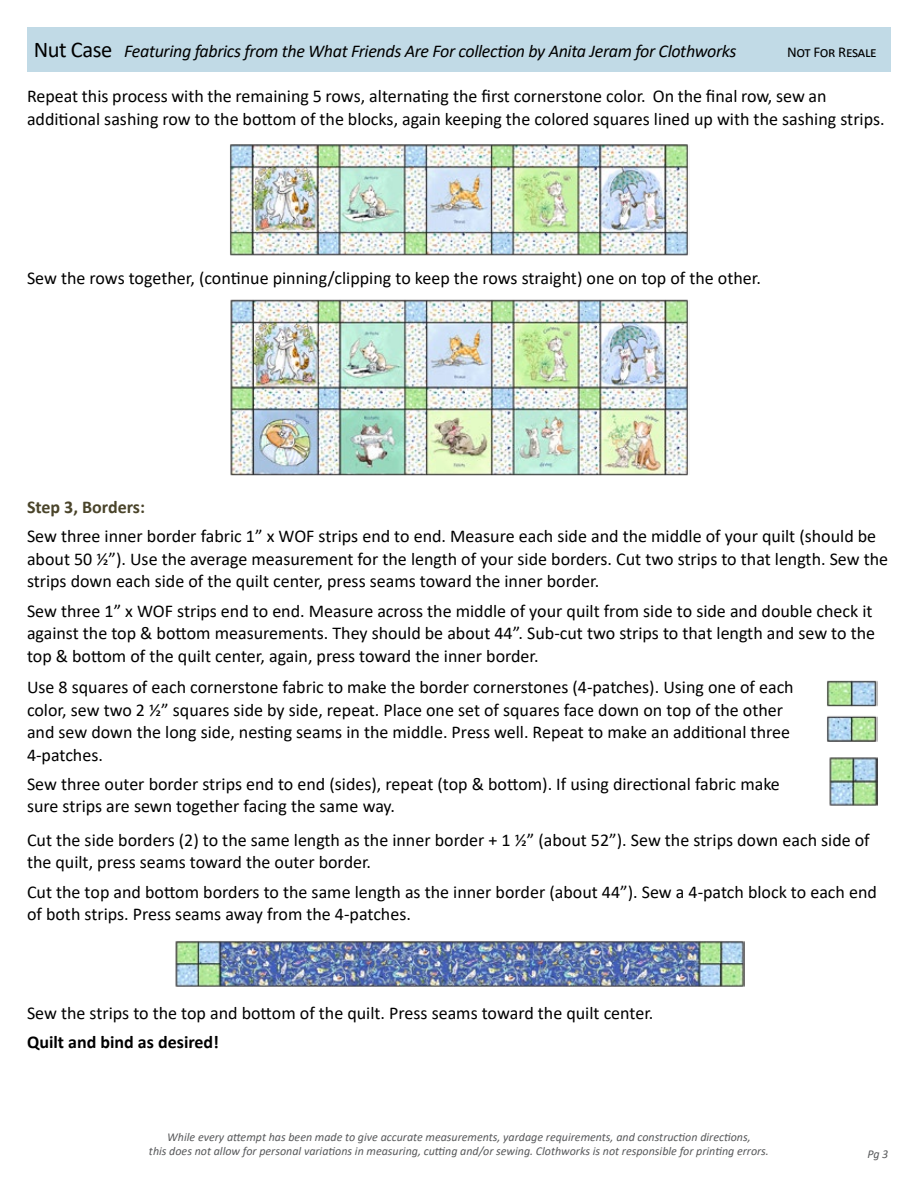
<style>
.page{position:relative;width:918px;height:1188px;background:#fff}
.page>*{position:absolute;margin:0;border:0;box-sizing:border-box;transform-origin:0 0}
.t1{font:18px/22.5px "Calibri";color:#000}
.t2{font:italic 18px "Calibri";letter-spacing:-.02em;color:#000}
.t3{font:700 18px "Calibri";color:#000}
.t4{font:700 18px "Calibri";color:#4a442a}
.t5{font:15px "Calibri";letter-spacing:-.02em;color:#000}
.t6{font:italic 12px/13.5px "Calibri";color:#58595b;text-align:center}
.s1{font-style:normal;font-size:22.5px}
</style>
<div class="page">
<div style="left:27px;top:27px;width:864px;height:45px;background:#c1dae6"></div>
<img style="left:230px;top:144px;width:458px;height:112px">
<img style="left:230px;top:299px;width:458px;height:176px">
<img style="left:827px;top:680px;width:51px;height:62px">
<img style="left:829px;top:757px;width:49px;height:49px">
<img style="left:175px;top:941px;width:569px;height:46px">
<p class="t2" style="left:34px;top:38px;width:704px"><span class="s1">Nut Case</span> Featuring fabrics from the What Friends Are For collection by Anita Jeram for Clothworks</p>
<p class="t5" style="left:787px;top:41px;width:91px">Not For Resale</p>
<p class="t1" style="left:27px;top:84px;width:859px">Repeat this process with the remaining 5 rows, alternating the first cornerstone color. On the final row, sew an additional sashing row to the bottom of the blocks, again keeping the colored squares lined up with the sashing strips.</p>
<p class="t1" style="left:27px;top:266px;width:735px">Sew the rows together, (continue pinning/clipping to keep the rows straight) one on top of the other.</p>
<p class="t4" style="left:27px;top:494px;width:120px">Step 3, Borders:</p>
<p class="t1" style="left:27px;top:525px;width:863px">Sew three inner border fabric 1” x WOF strips end to end. Measure each side and the middle of your quilt (should be about 50 ½”). Use the average measurement for the length of your side borders. Cut two strips to that length. Sew the strips down each side of the quilt center, press seams toward the inner border.</p>
<p class="t1" style="left:27px;top:599px;width:850px">Sew three 1” x WOF strips end to end. Measure across the middle of your quilt from side to side and double check it against the top &amp; bottom measurements. They should be about 44”. Sub-cut two strips to that length and sew to the top &amp; bottom of the quilt center, again, press toward the inner border.</p>
<p class="t1" style="left:27px;top:675px;width:768px">Use 8 squares of each cornerstone fabric to make the border cornerstones (4-patches). Using one of each color, sew two 2 ½” squares side by side, repeat. Place one set of squares face down on top of the other and sew down the long side, nesting seams in the middle. Press well. Repeat to make an additional three 4-patches.</p>
<p class="t1" style="left:27px;top:772px;width:754px">Sew three outer border strips end to end (sides), repeat (top &amp; bottom). If using directional fabric make sure strips are sewn together facing the same way.</p>
<p class="t1" style="left:27px;top:828px;width:844px">Cut the side borders (2) to the same length as the inner border + 1 ½” (about 52”). Sew the strips down each side of the quilt, press seams toward the outer border.</p>
<p class="t1" style="left:27px;top:880px;width:851px">Cut the top and bottom borders to the same length as the inner border (about 44”). Sew a 4-patch block to each end of both strips. Press seams away from the 4-patches.</p>
<p class="t1" style="left:27px;top:1001px;width:628px">Sew the strips to the top and bottom of the quilt. Press seams toward the quilt center.</p>
<p class="t3" style="left:27px;top:1029px;width:194px">Quilt and bind as desired!</p>
<p class="t6" style="left:149px;top:1130px;width:622px">While every attempt has been made to give accurate measurements, yardage requirements, and construction directions,<br>this does not allow for personal variations in measuring, cutting and/or sewing. Clothworks is not responsible for printing errors.</p>
<p class="t6" style="left:867px;top:1147px;width:22px">Pg 3</p>
</div>
